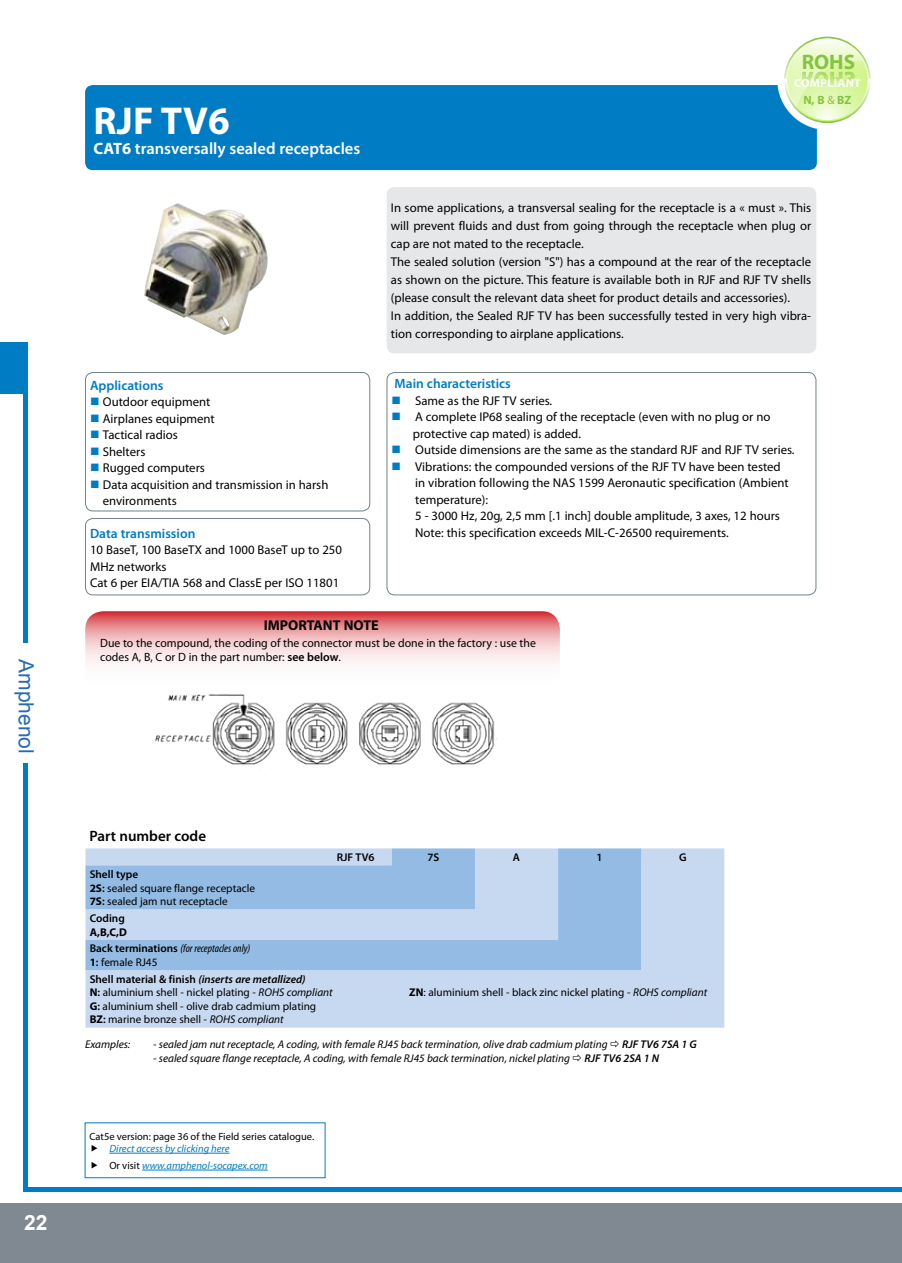
<style>
.page{position:relative;width:902px;height:1263px;background:#fff}
.page>*{position:absolute;margin:0;border:0;box-sizing:border-box;transform-origin:0 0}
.t1{font:700 39px "Myriad Pro";letter-spacing:.005em;color:#fff}
.t2{font:21px "Arial";color:#276bb4}
.t3{font:700 21px "Myriad Pro";color:#85c441}
.t4{font:700 21px "Arial";color:#fff}
.t5{font:600 16.5px "Myriad Pro";color:#fff}
.t6{font:600 15px "Myriad Pro";color:#000}
.t7{font:700 14.25px "Myriad Pro";color:#000}
.t8{font:600 13.5px "Myriad Pro";color:#007cc4}
.t9{font:12.75px/16.5px "Myriad Pro";color:#000}
.t10{font:12px/13.5px "Myriad Pro";color:#000}
.t11{font:700 12px "Myriad Pro";color:#fff}
.t12{font:700 12px "Myriad Pro";color:#85c441}
.t13{font:11.25px/13.5px "Myriad Pro";color:#000}
.t14{font:italic 11.25px "Myriad Pro";color:#000}
.t15{font:italic 600 11.25px/17px "Myriad Pro";color:#000}
.t16{font:italic condensed 11.25px/17px "Myriad Pro";color:#000}
.t17{font:600 11.25px "Myriad Pro";color:#000}
.t18{font:italic 10.5px/16.8px "Myriad Pro";color:#007cc4}
.t19{font:10.5px "Myriad Pro";color:#000}
.s1{font-weight:700}
.s2{color:#007cc4}
.s3{font-weight:400}
.s4{font-weight:600}
.s5{font-weight:700;font-style:normal;font-stretch:normal}
.s6{font-weight:600;font-style:normal;font-stretch:normal}
.s7{font-weight:700;font-style:normal}
.s8{font-style:normal}
.s9{font-weight:400;font-style:normal}
.s10{font-style:italic}
.s11{font-style:normal;color:#000}
</style>
<div class="page">
<div style="left:0;top:1203px;width:901px;height:60px;background:#808992"></div>
<hr style="left:24px;top:1187px;width:877px;height:4px;background:#007cc4">
<hr style="left:24px;top:343px;width:4px;height:848px;background:#007cc4">
<div style="left:11px;top:644px;width:32px;height:119px;background:#fff"></div>
<div style="left:0;top:343px;width:28px;height:51px;background:#007cc4"></div>
<div style="left:85px;top:85px;width:731px;height:85px;background:#007cc4;border-radius:8px"></div>
<div style="left:85px;top:848px;width:639px;height:180px;background:#c7d9f0"></div>
<svg style="left:85px;top:848px;width:556px;height:122px;background:#a7c6e7"></svg>
<div style="left:386px;top:187px;width:430px;height:166px;background:#e6e7e8;border-radius:8px"></div>
<div style="left:777px;top:30px;width:100px;height:100px;background:#fff;border-radius:50%"></div>
<div style="left:784px;top:37px;width:86px;height:86px;border:3px solid #fff;border-radius:50%"></div>
<svg style="left:785px;top:38px;width:83px;height:83px"></svg>
<svg style="left:786px;top:39px;width:78px;height:68px;background:#e1f5b9"></svg>
<div style="left:85px;top:518px;width:285px;height:77px;border:1px solid #728287;border-radius:8px"></div>
<div style="left:85px;top:372px;width:285px;height:139px;border:1px solid #728287;border-radius:8px"></div>
<div style="left:386px;top:372px;width:430px;height:223px;border:1px solid #728287;border-radius:8px"></div>
<svg style="left:85px;top:611px;width:475px;height:90px"></svg>
<hr style="left:109px;top:1153px;width:120px;height:1px;background:#007cc4">
<hr style="left:142px;top:1170px;width:126px;height:1px;background:#007cc4">
<img style="left:144px;top:203px;width:124px;height:132px">
<img style="left:151px;top:672px;width:362px;height:93px">
<h2 class="t2" style="left:40px;top:659px;width:96px;rotate:90deg">Amphenol</h2>
<h2 class="t4" style="left:24px;top:1209px;width:25px">22</h2>
<h1 class="t1" style="left:94px;top:95px;width:137px">RJF TV6</h1>
<p class="t5" style="left:94px;top:138px;width:268px"><span class="s1">CAT6</span> transversally sealed receptacles</p>
<p class="t8" style="left:90px;top:376px;width:75px">Applications</p>
<p class="t9" style="left:90px;top:393px;width:122px"><span class="s2">■</span> Outdoor equipment</p>
<p class="t9" style="left:90px;top:410px;width:126px"><span class="s2">■</span> Airplanes equipment</p>
<p class="t9" style="left:90px;top:426px;width:89px"><span class="s2">■</span> Tactical radios</p>
<p class="t9" style="left:90px;top:443px;width:57px"><span class="s2">■</span> Shelters</p>
<p class="t9" style="left:90px;top:459px;width:116px"><span class="s2">■</span> Rugged computers</p>
<p class="t9" style="left:103px;top:476px;width:227px;text-indent:-13px"><span class="s2">■</span> Data acquisition and transmission in harsh environments</p>
<p class="t8" style="left:90px;top:524px;width:107px">Data transmission</p>
<p class="t9" style="left:90px;top:541px;width:253px">10 BaseT, 100 BaseTX and 1000 BaseT up to 250<br>MHz networks<br>Cat 6 per EIA/TIA 568 and ClassE per ISO 11801</p>
<h2 class="t3" style="left:801px;top:49px;width:55px">ROHS</h2>
<p class="t12" style="left:803px;top:92px;width:50px">N, B <span class="s3">&amp;</span> BZ</p>
<p class="t11" style="left:794px;top:75px;width:48px">COMPLIANT</p>
<p class="t9" style="left:391px;top:198px;width:422px;line-height:18px">In some applications, a transversal sealing for the receptacle is a « must ». This will prevent fluids and dust from going through the receptacle when plug or cap are not mated to the receptacle.<br>The sealed solution (version "S") has a compound at the rear of the receptacle as shown on the picture. This feature is available both in RJF and RJF TV shells (please consult the relevant data sheet for product details and accessories).<br>In addition, the Sealed RJF TV has been successfully tested in very high vibra&shy;tion corresponding to airplane applications.</p>
<p class="t8" style="left:394px;top:375px;width:118px">Main characteristics</p>
<p class="t9" style="left:391px;top:392px;width:162px"><span class="s2">■</span> Same as the RJF TV series.</p>
<p class="t9" style="left:413px;top:409px;width:359px;text-indent:-21px"><span class="s2">■</span> A complete IP68 sealing of the receptacle (even with no plug or no protective cap mated) is added.</p>
<p class="t9" style="left:391px;top:442px;width:404px"><span class="s2">■</span> Outside dimensions are the same as the standard RJF and RJF TV series.</p>
<p class="t9" style="left:415px;top:458px;width:375px;text-indent:-24px"><span class="s2">■</span> Vibrations: the compounded versions of the RJF TV have been tested in vibration following the NAS 1599 Aeronautic specification (Ambient temperature):<br>5 - 3000 Hz, 20g, 2,5 mm [.1 inch] double amplitude, 3 axes, 12 hours Note: this specification exceeds MIL-C-26500 requirements.</p>
<p class="t7" style="left:264px;top:615px;width:117px">IMPORTANT NOTE</p>
<p class="t10" style="left:100px;top:636px;width:437px">Due to the compound, the coding of the connector must be done in the factory : use the codes A, B, C or D in the part number: <span class="s4">see below</span>.</p>
<p class="t6" style="left:89px;top:826px;width:118px">Part number code</p>
<p class="t17" style="left:337px;top:850px;width:39px">RJF TV6</p>
<p class="t17" style="left:427px;top:850px;width:13px">7S</p>
<p class="t17" style="left:513px;top:850px;width:9px">A</p>
<p class="t17" style="left:596px;top:850px;width:8px">1</p>
<p class="t17" style="left:679px;top:850px;width:9px">G</p>
<p class="t13" style="left:90px;top:867px;width:167px"><span class="s4">Shell type<br></span><span class="s1">2S</span><span class="s4">:</span> sealed square flange receptacle<br><span class="s1">7S</span><span class="s4">:</span> sealed jam nut receptacle</p>
<p class="t17" style="left:90px;top:911px;width:37px">Coding</p>
<p class="t16" style="left:90px;top:923px;width:162px"><span class="s5">A,B,C,D<br></span><span class="s6">Back terminations</span> (for receptacles only)</p>
<p class="t15" style="left:90px;top:953px;width:217px"><span class="s7">1</span><span class="s8">:</span> <span class="s9">female RJ45<br></span><span class="s8">Shell material &amp; finish</span> (inserts are metallized)</p>
<p class="t13" style="left:90px;top:986px;width:244px"><span class="s1">N</span><span class="s4">:</span> aluminium shell - nickel plating - <span class="s10">ROHS compliant<br></span><span class="s1">G</span><span class="s4">:</span> aluminium shell - olive drab cadmium plating<br><span class="s1">BZ</span><span class="s4">:</span> marine bronze shell - <span class="s10">ROHS compliant</span></p>
<p class="t13" style="left:409px;top:985px;width:299px"><span class="s1">ZN</span>: aluminium shell - black zinc nickel plating - <span class="s10">ROHS compliant</span></p>
<p class="t14" style="left:85px;top:1037px;width:47px">Examples:</p>
<p class="t14" style="left:153px;top:1037px;width:456px">- sealed jam nut receptacle, A coding, with female RJ45 back termination, olive drab cadmium plating</p>
<p class="t15" style="left:622px;top:1036px;width:76px">RJF TV6 7SA 1 G</p>
<p class="t14" style="left:153px;top:1051px;width:418px">- sealed square flange receptacle, A coding, with female RJ45 back termination, nickel plating</p>
<p class="t15" style="left:584px;top:1049px;width:76px">RJF TV6 2SA 1 N</p>
<p class="t19" style="left:89px;top:1129px;width:226px">Cat5e version: page 36 of the Field series catalogue.</p>
<p class="t18" style="left:109px;top:1140px;width:160px">Direct access by clicking here<br><span class="s11">Or visit</span> www.amphenol-socapex.com</p>
</div>
